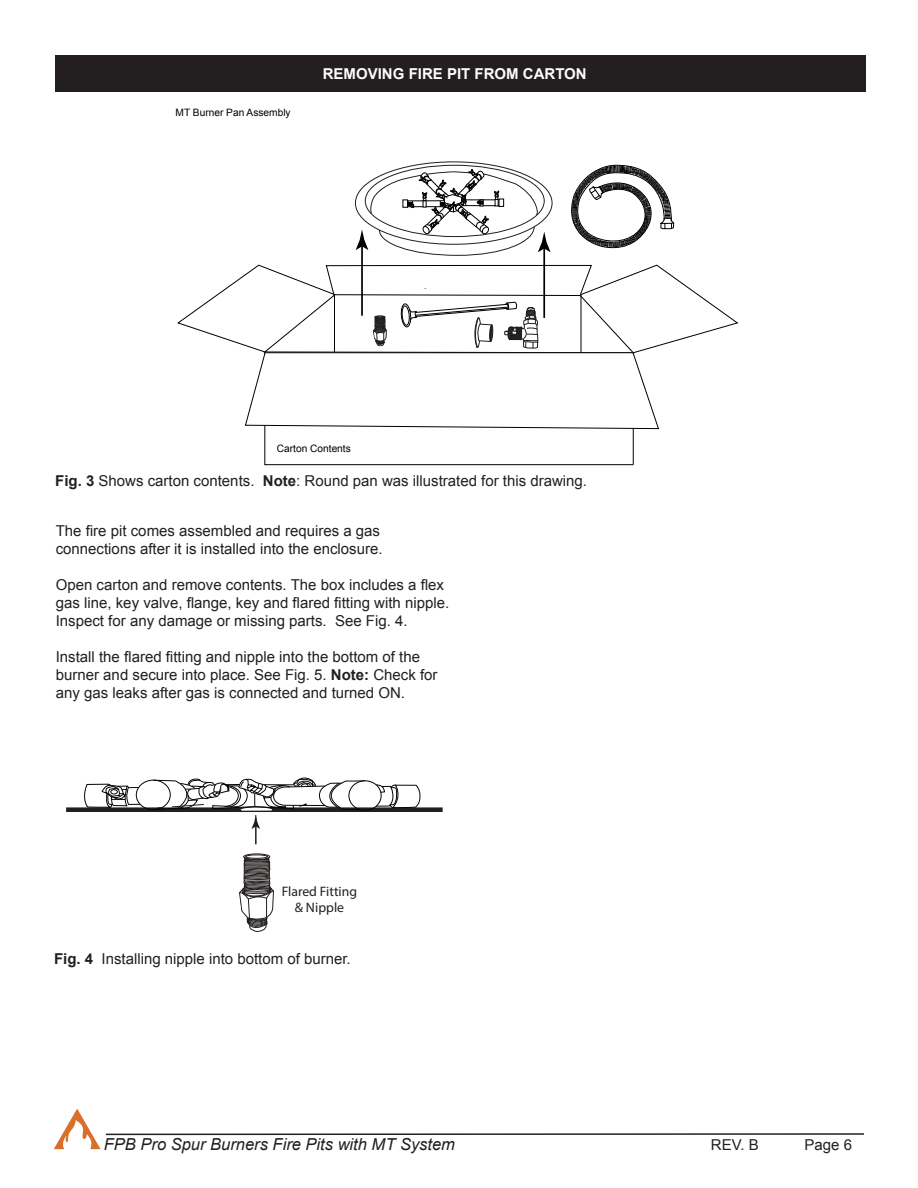
<style>
.page{position:relative;width:918px;height:1188px;background:#fff}
.page>*{position:absolute;margin:0;border:0;box-sizing:border-box;transform-origin:0 0}
.t1{font:italic 16.5px "Arial";color:#231f20}
.t2{font:15px/18px "Arial";color:#231f20}
.t3{font:700 15px "Arial";color:#fdfdfd}
.t4{font:13.8px/16.5px "Myriad Pro";color:#231f20;text-align:center}
.t5{font:10.2px "Arial";color:#000}
.s1{font-weight:700}
</style>
<div class="page">
<hr style="left:106px;top:1133px;width:758px;height:2px;background:#231f20">
<svg style="left:54px;top:1109px;width:46px;height:40px"></svg>
<hr style="left:361px;top:243px;width:2px;height:73px;background:#000">
<hr style="left:543px;top:245px;width:2px;height:73px;background:#000">
<svg style="left:356px;top:169px;width:194px;height:87px"></svg>
<svg style="left:571px;top:164px;width:103px;height:85px"></svg>
<svg style="left:177px;top:264px;width:562px;height:202px"></svg>
<div style="left:55px;top:56px;width:810px;height:36px;background:#231f20"></div>
<div style="left:66px;top:807px;width:377px;height:5px;background:#231f20"></div>
<div style="left:349px;top:780px;width:33px;height:31px;border:1px solid #050504;border-radius:50%"></div>
<div style="left:136px;top:780px;width:35px;height:30px;border:1px solid #050504;border-radius:50%"></div>
<svg style="left:81px;top:784px;width:60px;height:24px"></svg>
<svg style="left:376px;top:784px;width:45px;height:24px"></svg>
<div style="left:243px;top:854px;width:27px;height:6px;border:1px solid #211d1d;border-radius:50%"></div>
<hr style="left:246px;top:855px;width:22px;height:3px;background:#f6f3f2;border-radius:50%">
<div style="left:245px;top:855px;width:23px;height:4px;border:1px solid #211d1d;border-radius:50%"></div>
<svg style="left:239px;top:856px;width:35px;height:76px"></svg>
<svg style="left:153px;top:777px;width:212px;height:67px"></svg>
<p class="t5" style="left:176px;top:106px;width:117px">MT Burner Pan Assembly</p>
<p class="t3" style="left:323px;top:64px;width:265px">REMOVING FIRE PIT FROM CARTON</p>
<p class="t5" style="left:277px;top:441px;width:76px">Carton Contents</p>
<p class="t2" style="left:55px;top:472px;width:533px"><span class="s1">Fig. 3</span> Shows carton contents. <span class="s1">Note</span>: Round pan was illustrated for this drawing.</p>
<p class="t2" style="left:56px;top:522px;width:326px">The fire pit comes assembled and requires a gas</p>
<p class="t2" style="left:56px;top:540px;width:328px">connections after it is installed into the enclosure.</p>
<p class="t2" style="left:56px;top:576px;width:395px">Open carton and remove contents. The box includes a flex gas line, key valve, flange, key and flared fitting with nipple.<br>Inspect for any damage or missing parts. See Fig. 4.</p>
<p class="t2" style="left:56px;top:648px;width:383px">Install the flared fitting and nipple into the bottom of the burner and secure into place. See Fig. 5. <span class="s1">Note:</span> Check for any gas leaks after gas is connected and turned ON.</p>
<p class="t4" style="left:282px;top:883px;width:77px">Flared Fitting &amp; Nipple</p>
<p class="t2" style="left:54px;top:950px;width:298px"><span class="s1">Fig. 4</span> Installing nipple into bottom of burner.</p>
<p class="t1" style="left:104px;top:1133px;width:353px">FPB Pro Spur Burners Fire Pits with MT System</p>
<p class="t2" style="left:711px;top:1136px;width:49px">REV. B</p>
<p class="t2" style="left:805px;top:1136px;width:49px">Page 6</p>
</div>
